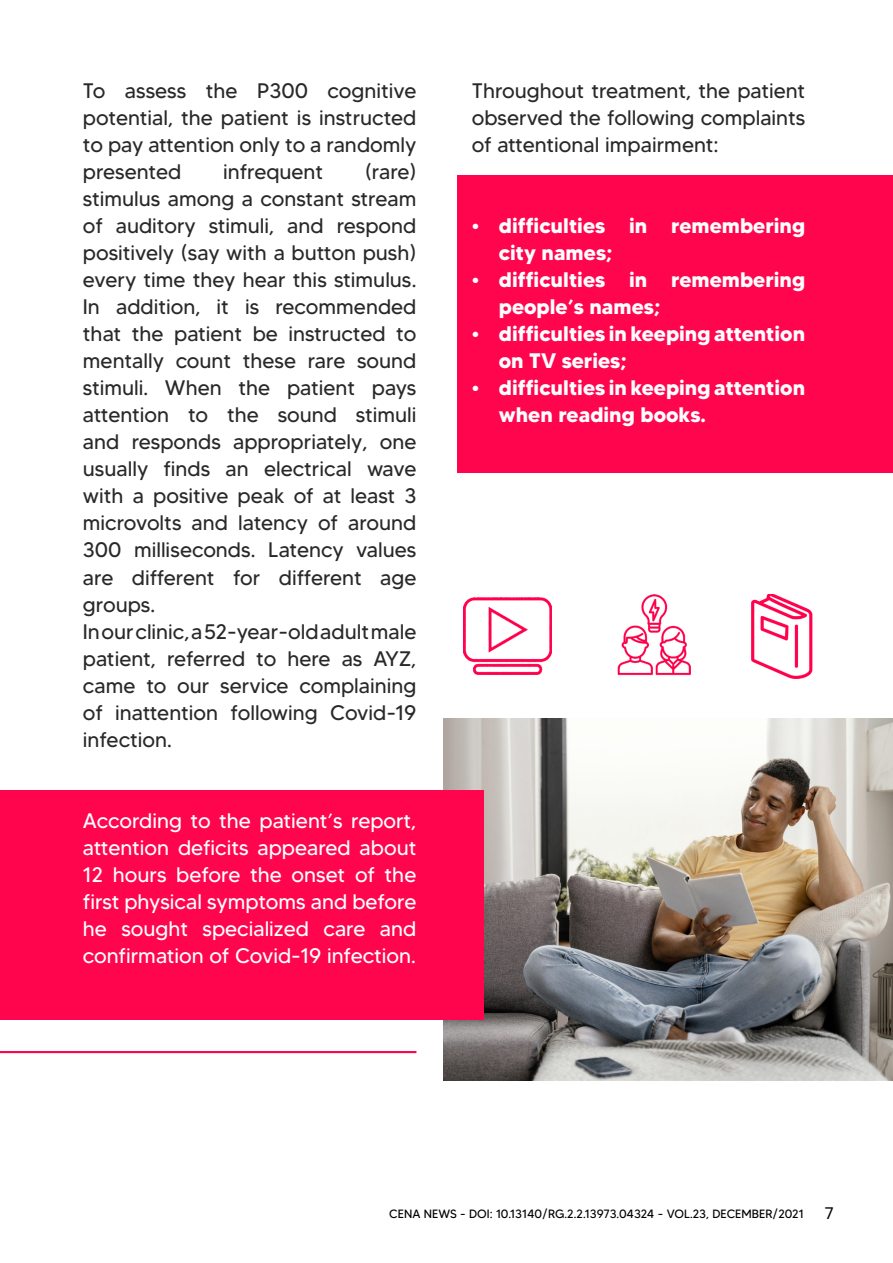
<style>
.page{position:relative;width:893px;height:1263px;background:#fff}
.page>*{position:absolute;margin:0;border:0;box-sizing:border-box;transform-origin:0 0}
.t1{font:21px/27px "MADETOMMY";color:#292929;text-align:justify}
.t2{font:21px/27px "MADETOMMY";color:#fff;text-align:justify}
.t3{font:700 21px/27px "MADETOMMY";color:#fff}
.t4{font:16.5px "Poppins";color:#000}
.t5{font:12px "MADETOMMY";letter-spacing:-.005em;color:#000}
</style>
<div class="page">
<div style="left:457px;top:176px;width:436px;height:296px;background:#ff054d"></div>
<img style="left:443px;top:718px;width:450px;height:362px">
<div style="left:0;top:790px;width:484px;height:229px;background:#ff054d"></div>
<img style="left:463px;top:598px;width:88px;height:76px">
<img style="left:617px;top:594px;width:73px;height:82px">
<img style="left:751px;top:594px;width:62px;height:84px">
<hr style="left:0;top:1051px;width:416px;height:2px;background:#ff054d">
<p class="t1" style="left:83px;top:77px;width:335px">To assess the P300 cognitive potential, the patient is instructed to pay attention only to a randomly presented</p>
<p class="t1" style="left:83px;top:158px;width:335px;text-align:left;text-indent:282px">(rare) stimulus among a constant stream of auditory stimuli, and respond positively (say with a button push) every time they hear this stimulus.<br>In addition, it is recommended that the patient be instructed to mentally count these rare sound stimuli. When the patient pays attention to the sound stimuli and responds appropriately, one usually finds an electrical wave with a positive peak of at least 3 microvolts and latency of around<br>300 milliseconds. Latency values are different for different age groups.<br>In our clinic, a 52-year-old adult male patient, referred to here as AYZ, came to our service complaining of inattention following Covid-19 infection.</p>
<p class="t1" style="left:223px;top:158px;width:101px">infrequent</p>
<p class="t2" style="left:83px;top:806px;width:335px">According to the patient’s report, attention deficits appeared about 12 hours before the onset of the first physical symptoms and before he sought specialized care and confirmation of Covid-19 infection.</p>
<p class="t1" style="left:472px;top:77px;width:335px">Throughout treatment, the patient observed the following complaints of attentional impairment:</p>
<p class="t3" style="left:499px;top:212px;width:308px;text-indent:-27px">• difficulties in remembering city names;</p>
<p class="t3" style="left:499px;top:266px;width:308px;text-indent:-27px">• difficulties in remembering people’s names;</p>
<p class="t3" style="left:499px;top:320px;width:308px;text-indent:-27px">• difficulties in keeping attention on TV series;</p>
<p class="t3" style="left:499px;top:374px;width:308px;text-indent:-27px">• difficulties in keeping attention when reading books.</p>
<p class="t5" style="left:389px;top:1206px;width:416px">CENA NEWS - DOI: 10.13140/RG.2.2.13973.04324 - VOL.23, DECEMBER/2021</p>
<p class="t4" style="left:825px;top:1203px;width:10px">7</p>
</div>
